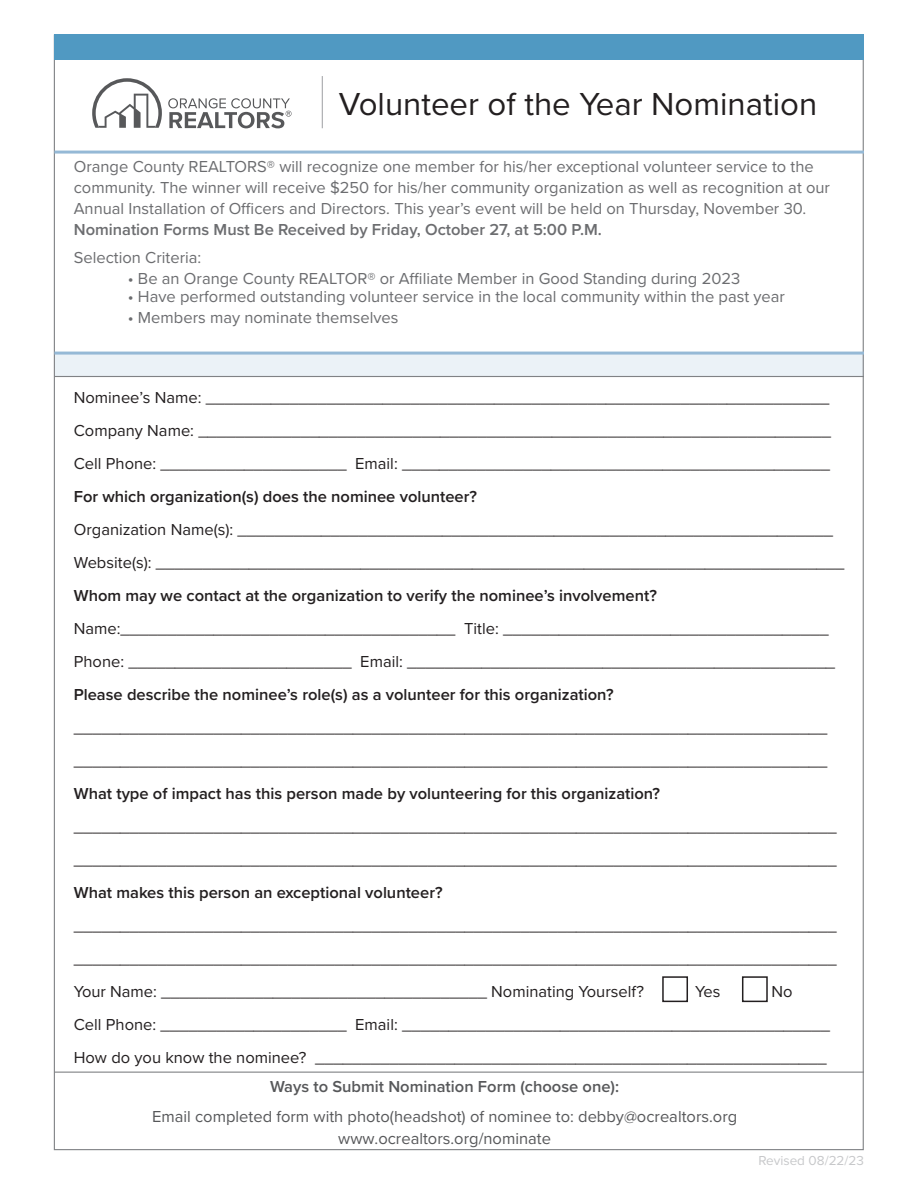
<style>
.page{position:relative;width:918px;height:1188px;background:#fff}
.page>*{position:absolute;margin:0;border:0;box-sizing:border-box;transform-origin:0 0}
.t1{font:33px "Proxima Nova";color:#231f20}
.Form_Fields{font:16.5px/33px "Proxima Nova";color:#231f20}
.t2{font:16.5px/21px "Proxima Nova";color:#6c6d70}
.t3{font:16.5px/30px "Proxima Nova";color:#57585a;text-align:center}
.t4{font:13.5px "Proxima Nova";color:#c7c8ca}
.s1{font-weight:600}
</style>
<div class="page">
<div style="left:54px;top:352px;width:810px;height:24px;background:#ebf2f7"></div>
<div style="left:54px;top:34px;width:810px;height:26px;background:#5099c2"></div>
<svg style="left:168px;top:98px;width:124px;height:30px"></svg>
<svg style="left:92px;top:78px;width:70px;height:50px"></svg>
<hr style="left:322px;top:76px;width:1px;height:52px;background:#a8a9ad">
<hr style="left:54px;top:1072px;width:810px;height:1px;background:#808285">
<hr style="left:54px;top:376px;width:810px;height:1px;background:#808285">
<hr style="left:54px;top:352px;width:810px;height:3px;background:#95b9d6">
<hr style="left:54px;top:151px;width:810px;height:3px;background:#95b9d6">
<div style="left:662px;top:976px;width:26px;height:26px;border:2px solid #231f20"></div>
<div style="left:742px;top:976px;width:26px;height:26px;border:2px solid #231f20"></div>
<p class="t1" style="left:339px;top:80px;width:480px">Volunteer of the Year Nomination</p>
<p class="t2" style="left:74px;top:155px;width:758px">Orange County REALTORS® will recognize one member for his/her exceptional volunteer service to the community. The winner will receive $250 for his/her community organization as well as recognition at our Annual Installation of Officers and Directors. This year’s event will be held on Thursday, November 30.<br><span class="s1">Nomination Forms Must Be Received by Friday, October 27, at 5:00 P.M.</span></p>
<p class="t2" style="left:74px;top:246px;width:129px">Selection Criteria:</p>
<p class="t2" style="left:128px;top:267px;width:614px">• Be an Orange County REALTOR® or Affiliate Member in Good Standing during 2023</p>
<p class="t2" style="left:128px;top:285px;width:659px">• Have performed outstanding volunteer service in the local community within the past year</p>
<p class="t2" style="left:128px;top:306px;width:272px">• Members may nominate themselves</p>
<p class="Form_Fields" style="left:74px;top:380px;width:759px">Nominee’s Name: ___________________________________________________________________<br>Company Name: ____________________________________________________________________</p>
<p class="Form_Fields" style="left:74px;top:446px;width:772px">Cell Phone: ____________________ Email: ______________________________________________ <span class="s1">For which organization(s) does the nominee volunteer?<br></span>Organization Name(s): ________________________________________________________________ Website(s): __________________________________________________________________________</p>
<p class="Form_Fields" style="left:74px;top:578px;width:765px"><span class="s1">Whom may we contact at the organization to verify the nominee’s involvement?<br></span>Name:____________________________________ Title: ___________________________________ Phone: ________________________ Email: ______________________________________________ <span class="s1">Please describe the nominee’s role(s) as a volunteer for this organization? </span>_________________________________________________________________________________ _________________________________________________________________________________ <span class="s1">What type of impact has this person made by volunteering for this organization? </span>__________________________________________________________________________________ __________________________________________________________________________________ <span class="s1">What makes this person an exceptional volunteer? </span>__________________________________________________________________________________ __________________________________________________________________________________ Your Name: ___________________________________ Nominating Yourself?</p>
<p class="Form_Fields" style="left:74px;top:974px;width:758px;text-indent:698px">No<br>Cell Phone: ____________________ Email: ______________________________________________<br>How do you know the nominee? _______________________________________________________</p>
<p class="Form_Fields" style="left:695px;top:974px;width:27px">Yes</p>
<p class="t3" style="left:152px;top:1071px;width:587px"><span class="s1">Ways to Submit Nomination Form (choose one):<br></span>Email completed form with photo(headshot) of nominee to: debby@ocrealtors.org</p>
<p class="t3" style="left:338px;top:1123px;width:214px">www.ocrealtors.org/nominate</p>
<p class="t4" style="left:758px;top:1150px;width:107px">Revised 08/22/23</p>
</div>
